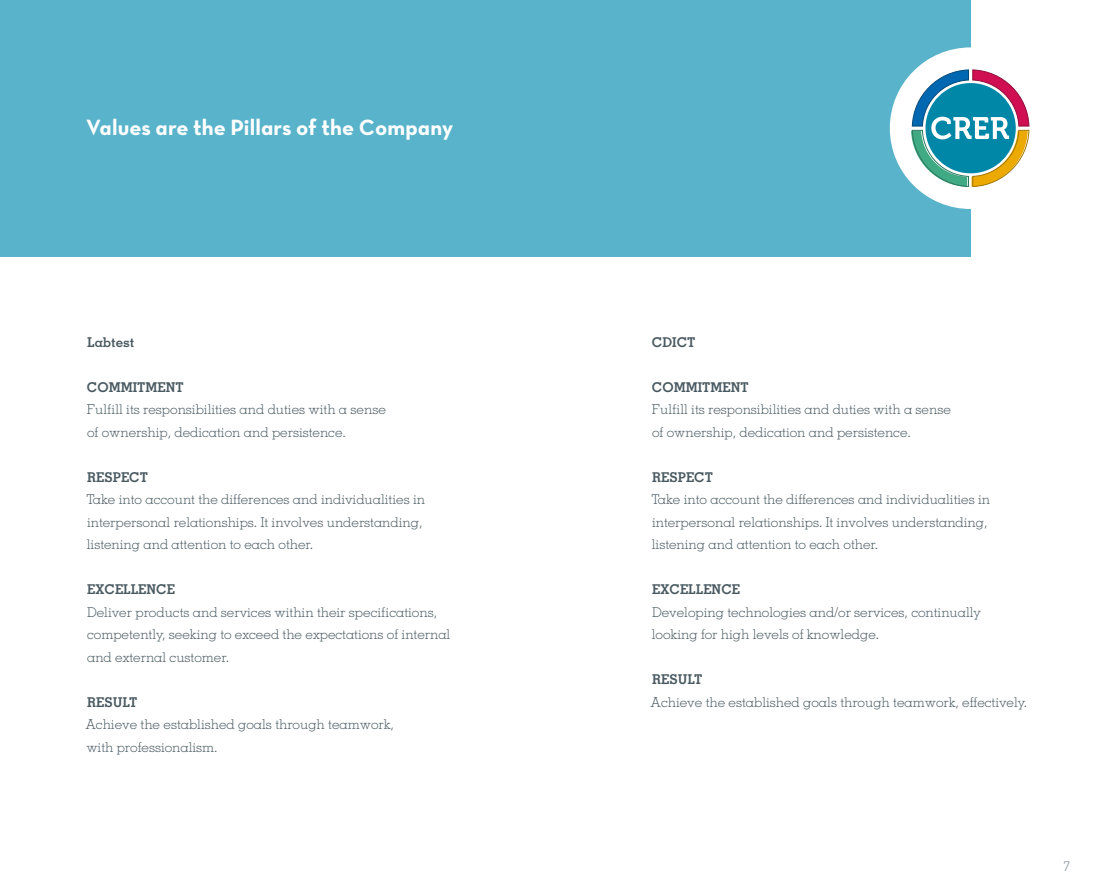
<style>
.page{position:relative;width:1106px;height:893px;background:#fff}
.page>*{position:absolute;margin:0;border:0;box-sizing:border-box;transform-origin:0 0}
.t1{font:22.5px "Neutra Text TF Bold Alt";letter-spacing:.005em;color:#fff}
.t2{font:300 13.5px/22.5px "Memphis LT Std";color:#495961}
.t3{font:700 13.5px "Memphis LT Std";color:#495961}
.t4{font:300 13.5px "Memphis LT Std";color:#7a8891}
</style>
<div class="page">
<div style="left:0;top:0;width:970px;height:256px;background:#59b3cb"></div>
<div style="left:889px;top:47px;width:162px;height:162px;background:#fff;border-radius:50%"></div>
<svg style="left:912px;top:70px;width:117px;height:117px"></svg>
<h1 class="t1" style="left:86px;top:113px;width:368px">Values are the Pillars of the Company</h1>
<p class="t3" style="left:87px;top:333px;width:49px">Labtest</p>
<p class="t3" style="left:87px;top:378px;width:98px">COMMITMENT</p>
<p class="t2" style="left:87px;top:398px;width:300px">Fulfill its responsibilities and duties with a sense of ownership, dedication and persistence.</p>
<p class="t3" style="left:87px;top:468px;width:62px">RESPECT</p>
<p class="t2" style="left:87px;top:488px;width:340px">Take into account the differences and individualities in interpersonal relationships. It involves understanding, listening and attention to each other.</p>
<p class="t3" style="left:87px;top:581px;width:89px">EXCELLENCE</p>
<p class="t2" style="left:87px;top:600px;width:365px">Deliver products and services within their specifications, competently, seeking to exceed the expectations of internal and external customer.</p>
<p class="t3" style="left:87px;top:693px;width:52px">RESULT</p>
<p class="t2" style="left:85px;top:713px;width:310px">Achieve the established goals through teamwork, with professionalism.</p>
<p class="t3" style="left:652px;top:333px;width:45px">CDICT</p>
<p class="t3" style="left:652px;top:378px;width:98px">COMMITMENT</p>
<p class="t2" style="left:652px;top:398px;width:300px">Fulfill its responsibilities and duties with a sense of ownership, dedication and persistence.</p>
<p class="t3" style="left:652px;top:468px;width:62px">RESPECT</p>
<p class="t2" style="left:651px;top:488px;width:340px">Take into account the differences and individualities in interpersonal relationships. It involves understanding, listening and attention to each other.</p>
<p class="t3" style="left:652px;top:581px;width:89px">EXCELLENCE</p>
<p class="t2" style="left:652px;top:600px;width:331px">Developing technologies and/or services, continually looking for high levels of knowledge.</p>
<p class="t3" style="left:652px;top:671px;width:52px">RESULT</p>
<p class="t2" style="left:650px;top:690px;width:378px">Achieve the established goals through teamwork, effectively.</p>
<p class="t4" style="left:1063px;top:858px;width:8px">7</p>
</div>
